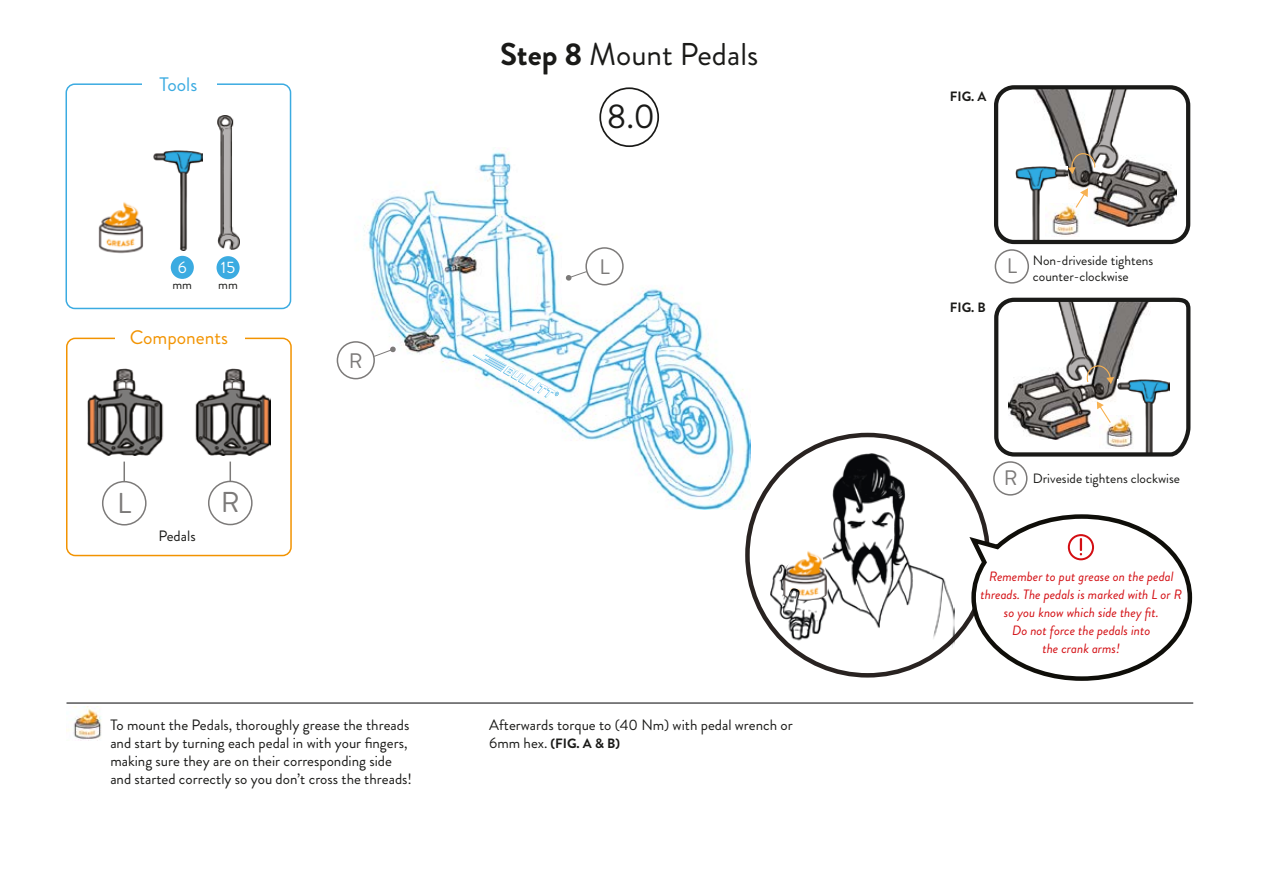
<style>
.page{position:relative;width:1263px;height:893px;background:#fff}
.page>*{position:absolute;margin:0;border:0;box-sizing:border-box;transform-origin:0 0}
.t1{font:34.35px "Brandon Grotesque";color:#1a1a18}
.t2{font:31.5px "Brandon Grotesque";color:#1a1a18}
.t3{font:28.65px "Brandon Grotesque";color:#7c7a79}
.t4{font:21px "Brandon Grotesque";color:#7c7a79}
.t5{font:19.5px "Brandon Grotesque";color:#f29300}
.t6{font:19.5px "Brandon Grotesque";color:#3babe1}
.t7{font:16.5px "Brandon Grotesque";color:#fff}
.t8{font:15px/18px "Brandon Grotesque";color:#1a1a18}
.t9{font:italic 13.5px/18px "Brandon Grotesque";color:#d30e13;text-align:center}
.t10{font:13.5px/16.2px "Brandon Grotesque";color:#1a1a18}
.t11{font:700 13.5px "Brandon Grotesque";color:#1a1a18}
.t12{font:12.9px "Brandon Grotesque";color:#1a1a18}
.s1{font-weight:700}
.s2{font-weight:400;font-size:15px}
.s3{font-size:21px;color:#7c7a79}
</style>
<div class="page">
<img style="left:98px;top:202px;width:45px;height:52px">
<img style="left:88px;top:369px;width:182px;height:86px">
<img style="left:1033px;top:90px;width:143px;height:137px">
<img style="left:1086px;top:90px;width:77px;height:81px">
<img style="left:1015px;top:167px;width:52px;height:72px">
<div style="left:994px;top:85px;width:196px;height:159px;border:4px solid #1a1a18;border-radius:18px"></div>
<img style="left:1045px;top:203px;width:40px;height:33px">
<svg style="left:1074px;top:188px;width:14px;height:21px"></svg>
<svg style="left:1068px;top:153px;width:28px;height:21px"></svg>
<svg style="left:994px;top:297px;width:197px;height:160px"></svg>
<img style="left:153px;top:151px;width:49px;height:99px">
<div style="left:171px;top:256px;width:23px;height:23px;background:#3babe1;border-radius:50%"></div>
<img style="left:218px;top:116px;width:21px;height:134px">
<div style="left:217px;top:256px;width:23px;height:23px;background:#3babe1;border-radius:50%"></div>
<div style="left:208px;top:481px;width:45px;height:44px;border:2px solid #7c7a79;border-radius:50%"></div>
<div style="left:102px;top:481px;width:45px;height:44px;border:2px solid #7c7a79;border-radius:50%"></div>
<div style="left:995px;top:249px;width:34px;height:35px;border:2px solid #7c7a79;border-radius:50%"></div>
<div style="left:993px;top:461px;width:34px;height:35px;border:2px solid #7c7a79;border-radius:50%"></div>
<img style="left:337px;top:152px;width:413px;height:358px">
<div style="left:337px;top:341px;width:38px;height:38px;border:2px solid #7c7a79;border-radius:50%"></div>
<svg style="left:473px;top:354px;width:86px;height:44px"></svg>
<hr style="left:67px;top:703px;width:1126px;height:1px;background:#020204">
<img style="left:67px;top:706px;width:35px;height:34px">
<div style="left:66px;top:338px;width:226px;height:218px;border:2px solid #f29300;border-radius:9px"></div>
<div style="left:115px;top:322px;width:130px;height:32px;background:#fff"></div>
<div style="left:66px;top:83px;width:225px;height:226px;border:2px solid #3babe1;border-radius:9px"></div>
<div style="left:142px;top:67px;width:75px;height:33px;background:#fff"></div>
<svg style="left:230px;top:462px;width:1px;height:19px"></svg>
<svg style="left:123px;top:462px;width:2px;height:19px"></svg>
<svg style="left:373px;top:346px;width:23px;height:11px"></svg>
<div style="left:585px;top:247px;width:39px;height:38px;border:2px solid #7c7a79;border-radius:50%"></div>
<svg style="left:565px;top:271px;width:22px;height:10px"></svg>
<img style="left:771px;top:453px;width:183px;height:195px">
<img style="left:783px;top:549px;width:45px;height:51px">
<svg style="left:965px;top:512px;width:228px;height:169px"></svg>
<svg style="left:599px;top:87px;width:60px;height:60px"></svg>
<h3 class="t6" style="left:159px;top:71px;width:39px">Tools</h3>
<p class="t7" style="left:178px;top:256px;width:10px">6</p>
<p class="t12" style="left:172px;top:276px;width:21px">mm</p>
<p class="t7" style="left:221px;top:256px;width:16px">15</p>
<p class="t12" style="left:218px;top:276px;width:21px">mm</p>
<h3 class="t5" style="left:130px;top:324px;width:100px">Components</h3>
<h3 class="t3" style="left:117px;top:483px;width:16px">L</h3>
<h3 class="t3" style="left:221px;top:483px;width:20px">R</h3>
<p class="t8" style="left:158px;top:527px;width:39px">Pedals</p>
<h3 class="t4" style="left:349px;top:346px;width:15px">R</h3>
<h2 class="t2" style="left:500px;top:33px;width:260px"><span class="s1">Step 8</span> Mount Pedals</h2>
<h1 class="t1" style="left:607px;top:93px;width:50px">8.0</h1>
<h3 class="t4" style="left:599px;top:253px;width:12px">L</h3>
<p class="t8" style="left:110px;top:716px;width:303px">To mount the Pedals, thoroughly grease the threads and start by turning each pedal in with your fingers, making sure they are on their corresponding side and started correctly so you don’t cross the threads!</p>
<p class="t8" style="left:489px;top:716px;width:305px">Afterwards torque to (40 Nm) with pedal wrench or</p>
<p class="t11" style="left:489px;top:734px;width:132px"><span class="s2">6mm hex.</span> (FIG. A &amp; B)</p>
<p class="t11" style="left:950px;top:87px;width:38px">FIG. A</p>
<p class="t11" style="left:950px;top:298px;width:37px">FIG. B</p>
<h3 class="t4" style="left:1007px;top:251px;width:12px">L</h3>
<p class="t10" style="left:1033px;top:252px;width:122px">Non-driveside tightens counter-clockwise</p>
<p class="t10" style="left:1004px;top:470px;width:178px"><span class="s3">R</span> Driveside tightens clockwise</p>
<p class="t9" style="left:980px;top:568px;width:203px">Remember to put grease on the pedal threads. The pedals is marked with L or R so you know which side they fit.<br>Do not force the pedals into<br>the crank arms!</p>
</div>
